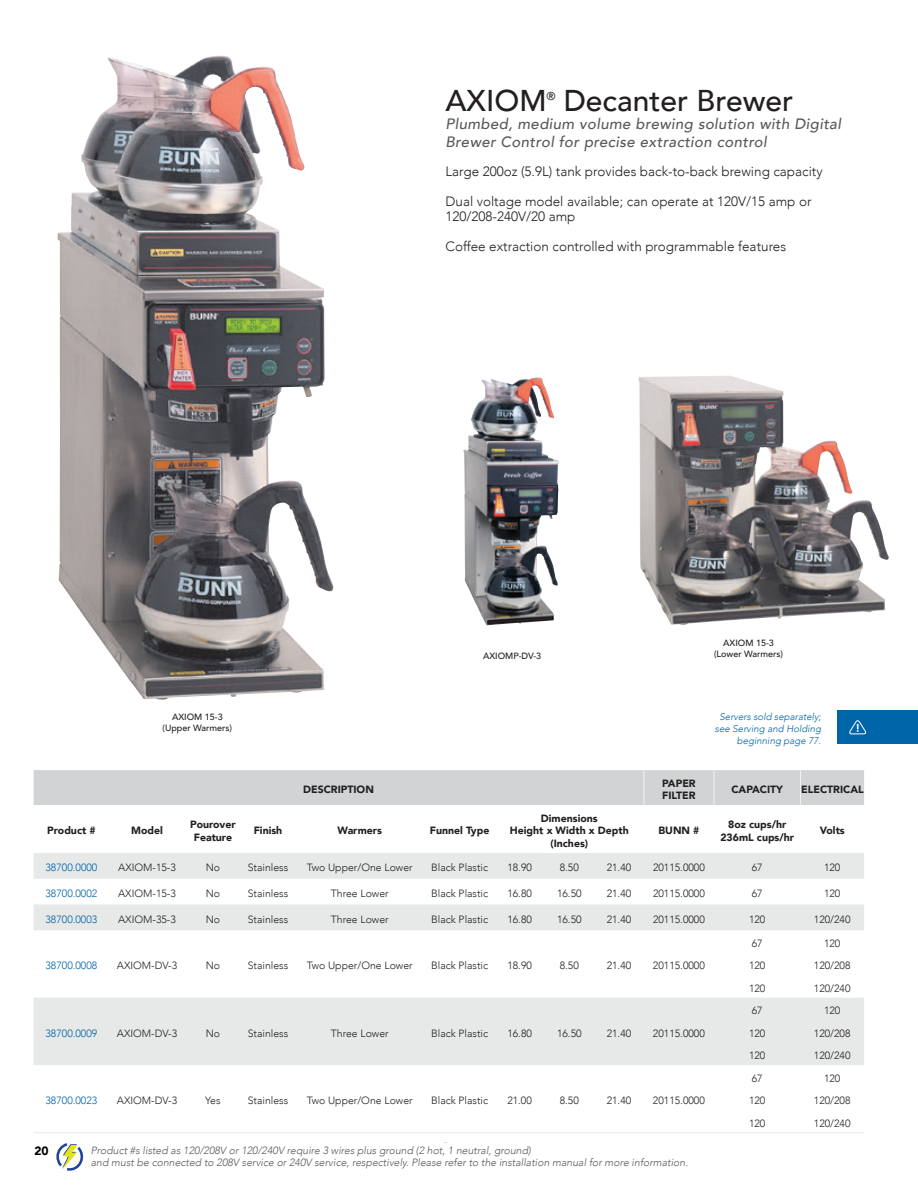
<style>
.page{position:relative;width:918px;height:1188px;background:#fff}
.page>*{position:absolute;margin:0;border:0;box-sizing:border-box;transform-origin:0 0}
.t1{font:500 30px "Avenir";color:#231f20}
.t2{font:italic 500 15px/18px "Avenir";letter-spacing:.025em;color:#58595b}
.t3{font:300 13.5px/15px "Avenir";color:#231f20}
.t4{font:900 12px "Avenir";color:#000}
.t5{font:500 11.4px "Avenir";color:#231f20}
.t6{font:300 10.5px "Avenir";color:#231f20}
.t7{font:italic 300 10.5px/12.6px "Avenir";color:#58595b}
.t8{font:900 10.5px/12.6px "Avenir";color:#231f20;text-align:center}
.t9{font:300 10.5px "Avenir";color:#0064a8}
.t10{font:italic 300 9.75px/12px "Avenir";color:#0064a8;text-align:right}
.t11{font:500 9px/10.8px "Avenir";color:#231f20;text-align:center}
</style>
<div class="page">
<img style="left:58px;top:56px;width:275px;height:644px">
<img style="left:638px;top:376px;width:251px;height:249px">
<div style="left:34px;top:770px;width:830px;height:35px;background:#d1d3d4"></div>
<svg style="left:34px;top:853px;width:830px;height:212px;fill:#e7e8e8"></svg>
<hr style="left:643px;top:770px;width:1px;height:35px;background:#f2f2f3">
<hr style="left:714px;top:770px;width:1px;height:35px;background:#f2f2f3">
<hr style="left:800px;top:770px;width:1px;height:35px;background:#f2f2f3">
<hr style="left:34px;top:1132px;width:75px;height:1px;background:#e7e8e8">
<hr style="left:109px;top:1132px;width:76px;height:1px;background:#e7e8e8">
<hr style="left:185px;top:1132px;width:56px;height:1px;background:#e7e8e8">
<hr style="left:241px;top:1132px;width:54px;height:1px;background:#e7e8e8">
<hr style="left:295px;top:1132px;width:130px;height:1px;background:#e7e8e8">
<hr style="left:425px;top:1132px;width:70px;height:1px;background:#e7e8e8">
<hr style="left:495px;top:1132px;width:49px;height:1px;background:#e7e8e8">
<hr style="left:544px;top:1132px;width:50px;height:1px;background:#e7e8e8">
<hr style="left:594px;top:1132px;width:50px;height:1px;background:#e7e8e8">
<hr style="left:644px;top:1132px;width:70px;height:1px;background:#e7e8e8">
<hr style="left:714px;top:1132px;width:86px;height:1px;background:#e7e8e8">
<hr style="left:800px;top:1132px;width:64px;height:1px;background:#e7e8e8">
<img style="left:463px;top:378px;width:96px;height:248px">
<svg style="left:56px;top:1143px;width:28px;height:28px"></svg>
<div style="left:838px;top:710px;width:80px;height:34px;background:#0064a8"></div>
<svg style="left:849px;top:720px;width:18px;height:15px"></svg>
<h1 class="t1" style="left:446px;top:75px;width:103px">AXIOM</h1>
<p class="t5" style="left:547px;top:86px;width:11px">®</p>
<h1 class="t1" style="left:564px;top:75px;width:231px">Decanter Brewer</h1>
<h2 class="t2" style="left:446px;top:115px;width:397px">Plumbed, medium volume brewing solution with Digital<br>Brewer Control for precise extraction control</h2>
<p class="t3" style="left:446px;top:164px;width:379px">Large 200oz (5.9L) tank provides back-to-back brewing capacity</p>
<p class="t3" style="left:446px;top:194px;width:368px">Dual voltage model available; can operate at 120V/15 amp or<br>120/208-240V/20 amp</p>
<p class="t3" style="left:446px;top:239px;width:342px">Coffee extraction controlled with programmable features</p>
<p class="t11" style="left:163px;top:711px;width:71px">AXIOM 15-3 (Upper Warmers)</p>
<p class="t11" style="left:483px;top:650px;width:60px">AXIOMP-DV-3</p>
<p class="t11" style="left:714px;top:637px;width:70px">AXIOM 15-3 (Lower Warmers)</p>
<p class="t10" style="left:715px;top:711px;width:108px">Servers sold separately; see Serving and Holding beginning page 77.</p>
<p class="t8" style="left:303px;top:783px;width:72px">DESCRIPTION</p>
<p class="t8" style="left:662px;top:776px;width:35px;text-align:left">PAPER<br>FILTER</p>
<p class="t8" style="left:731px;top:783px;width:53px">CAPACITY</p>
<p class="t8" style="left:801px;top:783px;width:64px">ELECTRICAL</p>
<p class="t8" style="left:47px;top:824px;width:50px">Product #</p>
<p class="t8" style="left:131px;top:824px;width:33px">Model</p>
<p class="t8" style="left:190px;top:818px;width:47px">Pourover<br>Feature</p>
<p class="t8" style="left:254px;top:824px;width:30px">Finish</p>
<p class="t8" style="left:338px;top:824px;width:46px">Warmers</p>
<p class="t8" style="left:430px;top:824px;width:61px">Funnel Type</p>
<p class="t8" style="left:510px;top:812px;width:120px">Dimensions<br>Height x Width x Depth (Inches)</p>
<p class="t8" style="left:658px;top:824px;width:43px">BUNN #</p>
<p class="t8" style="left:720px;top:818px;width:75px">8oz cups/hr<br>236mL cups/hr</p>
<p class="t8" style="left:820px;top:824px;width:27px">Volts</p>
<p class="t9" style="left:46px;top:861px;width:53px">38700.0000</p>
<p class="t6" style="left:118px;top:861px;width:59px">AXIOM-15-3</p>
<p class="t6" style="left:206px;top:861px;width:16px">No</p>
<p class="t6" style="left:248px;top:861px;width:42px">Stainless</p>
<p class="t6" style="left:307px;top:861px;width:107px">Two Upper/One Lower</p>
<p class="t6" style="left:431px;top:861px;width:58px">Black Plastic</p>
<p class="t6" style="left:507px;top:861px;width:26px">18.90</p>
<p class="t6" style="left:560px;top:861px;width:21px">8.50</p>
<p class="t6" style="left:607px;top:861px;width:26px">21.40</p>
<p class="t6" style="left:653px;top:861px;width:53px">20115.0000</p>
<p class="t6" style="left:752px;top:861px;width:12px">67</p>
<p class="t6" style="left:824px;top:861px;width:18px">120</p>
<p class="t9" style="left:46px;top:887px;width:53px">38700.0002</p>
<p class="t6" style="left:118px;top:887px;width:59px">AXIOM-15-3</p>
<p class="t6" style="left:206px;top:887px;width:16px">No</p>
<p class="t6" style="left:248px;top:887px;width:42px">Stainless</p>
<p class="t6" style="left:331px;top:887px;width:59px">Three Lower</p>
<p class="t6" style="left:431px;top:887px;width:58px">Black Plastic</p>
<p class="t6" style="left:507px;top:887px;width:26px">16.80</p>
<p class="t6" style="left:557px;top:887px;width:26px">16.50</p>
<p class="t6" style="left:607px;top:887px;width:26px">21.40</p>
<p class="t6" style="left:653px;top:887px;width:53px">20115.0000</p>
<p class="t6" style="left:752px;top:887px;width:12px">67</p>
<p class="t6" style="left:824px;top:887px;width:18px">120</p>
<p class="t9" style="left:46px;top:913px;width:53px">38700.0003</p>
<p class="t6" style="left:118px;top:913px;width:59px">AXIOM-35-3</p>
<p class="t6" style="left:206px;top:913px;width:16px">No</p>
<p class="t6" style="left:248px;top:913px;width:42px">Stainless</p>
<p class="t6" style="left:331px;top:913px;width:59px">Three Lower</p>
<p class="t6" style="left:431px;top:913px;width:58px">Black Plastic</p>
<p class="t6" style="left:507px;top:913px;width:26px">16.80</p>
<p class="t6" style="left:557px;top:913px;width:26px">16.50</p>
<p class="t6" style="left:607px;top:913px;width:26px">21.40</p>
<p class="t6" style="left:653px;top:913px;width:53px">20115.0000</p>
<p class="t6" style="left:749px;top:913px;width:18px">120</p>
<p class="t6" style="left:814px;top:913px;width:38px">120/240</p>
<p class="t9" style="left:46px;top:959px;width:53px">38700.0008</p>
<p class="t6" style="left:117px;top:959px;width:62px">AXIOM-DV-3</p>
<p class="t6" style="left:206px;top:959px;width:16px">No</p>
<p class="t6" style="left:248px;top:959px;width:42px">Stainless</p>
<p class="t6" style="left:307px;top:959px;width:107px">Two Upper/One Lower</p>
<p class="t6" style="left:431px;top:959px;width:58px">Black Plastic</p>
<p class="t6" style="left:507px;top:959px;width:26px">18.90</p>
<p class="t6" style="left:560px;top:959px;width:21px">8.50</p>
<p class="t6" style="left:607px;top:959px;width:26px">21.40</p>
<p class="t6" style="left:653px;top:959px;width:53px">20115.0000</p>
<p class="t6" style="left:752px;top:937px;width:12px">67</p>
<p class="t6" style="left:824px;top:937px;width:18px">120</p>
<p class="t6" style="left:749px;top:959px;width:18px">120</p>
<p class="t6" style="left:814px;top:959px;width:38px">120/208</p>
<p class="t6" style="left:749px;top:982px;width:18px">120</p>
<p class="t6" style="left:814px;top:982px;width:38px">120/240</p>
<p class="t9" style="left:45px;top:1027px;width:53px">38700.0009</p>
<p class="t6" style="left:117px;top:1027px;width:62px">AXIOM-DV-3</p>
<p class="t6" style="left:206px;top:1027px;width:16px">No</p>
<p class="t6" style="left:248px;top:1027px;width:42px">Stainless</p>
<p class="t6" style="left:331px;top:1027px;width:59px">Three Lower</p>
<p class="t6" style="left:431px;top:1027px;width:58px">Black Plastic</p>
<p class="t6" style="left:507px;top:1027px;width:26px">16.80</p>
<p class="t6" style="left:557px;top:1027px;width:26px">16.50</p>
<p class="t6" style="left:607px;top:1027px;width:26px">21.40</p>
<p class="t6" style="left:653px;top:1027px;width:53px">20115.0000</p>
<p class="t9" style="left:45px;top:1094px;width:53px">38700.0023</p>
<p class="t6" style="left:117px;top:1094px;width:62px">AXIOM-DV-3</p>
<p class="t6" style="left:205px;top:1094px;width:17px">Yes</p>
<p class="t6" style="left:248px;top:1094px;width:42px">Stainless</p>
<p class="t6" style="left:307px;top:1094px;width:107px">Two Upper/One Lower</p>
<p class="t6" style="left:431px;top:1094px;width:58px">Black Plastic</p>
<p class="t6" style="left:507px;top:1094px;width:26px">21.00</p>
<p class="t6" style="left:560px;top:1094px;width:21px">8.50</p>
<p class="t6" style="left:607px;top:1094px;width:26px">21.40</p>
<p class="t6" style="left:653px;top:1094px;width:53px">20115.0000</p>
<p class="t4" style="left:35px;top:1140px;width:16px">20</p>
<p class="t7" style="left:91px;top:1144px;width:599px">Product #s listed as 120/208V or 120/240V require 3 wires plus ground (2 hot, 1 neutral, ground)<br>and must be connected to 208V service or 240V service, respectively. Please refer to the installation manual for more information.</p>
<p class="t6" style="left:752px;top:1004px;width:12px">67</p>
<p class="t6" style="left:824px;top:1004px;width:18px">120</p>
<p class="t6" style="left:749px;top:1027px;width:18px">120</p>
<p class="t6" style="left:814px;top:1027px;width:38px">120/208</p>
<p class="t6" style="left:749px;top:1049px;width:18px">120</p>
<p class="t6" style="left:814px;top:1049px;width:38px">120/240</p>
<p class="t6" style="left:752px;top:1072px;width:12px">67</p>
<p class="t6" style="left:824px;top:1072px;width:18px">120</p>
<p class="t6" style="left:749px;top:1094px;width:18px">120</p>
<p class="t6" style="left:814px;top:1094px;width:38px">120/208</p>
<p class="t6" style="left:749px;top:1117px;width:18px">120</p>
<p class="t6" style="left:814px;top:1117px;width:38px">120/240</p>
</div>
